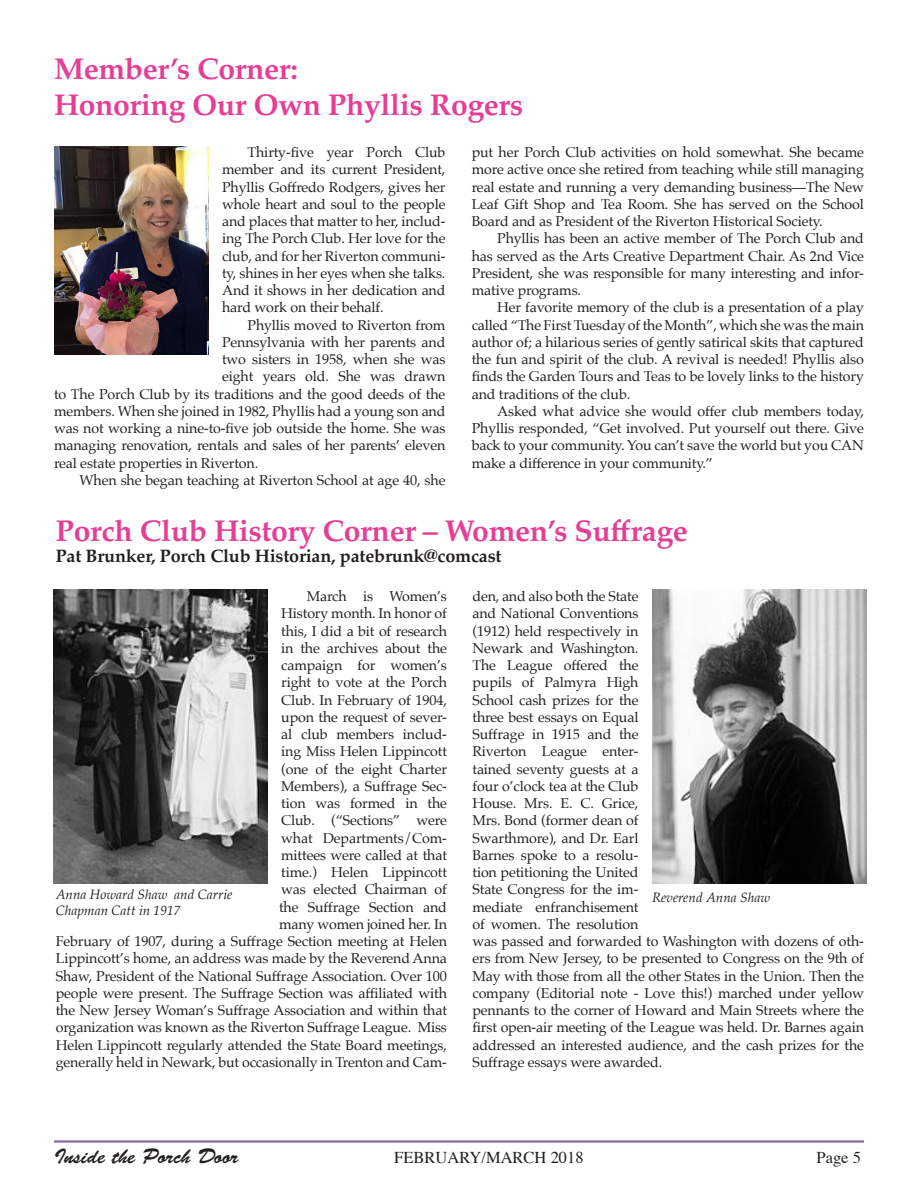
<style>
.page{position:relative;width:918px;height:1188px;background:#fff}
.page>*{position:absolute;margin:0;border:0;box-sizing:border-box;transform-origin:0 0}
.HEADLINE{font:700 30px/36px "Palatino";letter-spacing:-.01em;color:#e63e97}
.t1{font:21px "Brush Script Std";color:#231f20}
.CHAIR_NAME{font:700 18px "Palatino";letter-spacing:-.01em;color:#231f20}
.t2{font:16.5px "Times";color:#231f20}
.BODY_COPY{font:14.25px/17.2px "Palatino";letter-spacing:-.01em;color:#231f20;text-align:justify}
.t3{font:italic 13.5px "Palatino";color:#231f20}
</style>
<div class="page">
<hr style="left:54px;top:1140px;width:810px;height:3px;background:#866aa1">
<img style="left:54px;top:147px;width:155px;height:208px">
<img style="left:54px;top:589px;width:214px;height:294px">
<img style="left:652px;top:589px;width:214px;height:294px">
<p class="HEADLINE" style="left:54px;top:50px;width:471px">Member’s Corner:<br>Honoring Our Own Phyllis Rogers</p>
<p class="BODY_COPY" style="left:222px;top:143px;width:225px;text-indent:26px">Thirty-five year Porch Club member and its current President, Phyllis Goffredo Rodgers, gives her whole heart and soul to the people and places that matter to her, includ&shy;ing The Porch Club. Her love for the club, and for her Riverton communi&shy;ty, shines in her eyes when she talks.<br>And it shows in her dedication and hard work on their behalf.</p>
<p class="BODY_COPY" style="left:248px;top:316px;width:199px">Phyllis moved to Riverton from</p>
<p class="BODY_COPY" style="left:222px;top:333px;width:225px">Pennsylvania with her parents and</p>
<p class="BODY_COPY" style="left:222px;top:350px;width:225px">two sisters in 1958, when she was</p>
<p class="BODY_COPY" style="left:222px;top:368px;width:225px">eight years old. She was drawn</p>
<p class="BODY_COPY" style="left:54px;top:385px;width:393px">to The Porch Club by its traditions and the good deeds of the</p>
<p class="BODY_COPY" style="left:54px;top:402px;width:393px">members. When she joined in 1982, Phyllis had a young son and</p>
<p class="BODY_COPY" style="left:54px;top:419px;width:393px">was not working a nine-to-five job outside the home. She was</p>
<p class="BODY_COPY" style="left:54px;top:437px;width:393px">managing renovation, rentals and sales of her parents’ eleven</p>
<p class="BODY_COPY" style="left:54px;top:454px;width:206px">real estate properties in Riverton.</p>
<p class="BODY_COPY" style="left:80px;top:471px;width:368px">When she began teaching at Riverton School at age 40, she</p>
<p class="BODY_COPY" style="left:472px;top:143px;width:394px">put her Porch Club activities on hold somewhat. She became more active once she retired from teaching while still managing real estate and running a very demanding business—The New Leaf Gift Shop and Tea Room. She has served on the School Board and as President of the Riverton Historical Society.</p>
<p class="BODY_COPY" style="left:472px;top:230px;width:394px;text-indent:26px">Phyllis has been an active member of The Porch Club and has served as the Arts Creative Department Chair. As 2nd Vice President, she was responsible for many interesting and infor&shy;mative programs.</p>
<p class="BODY_COPY" style="left:472px;top:299px;width:394px;text-indent:26px">Her favorite memory of the club is a presentation of a play called “The First Tuesday of the Month”, which she was the main author of; a hilarious series of gently satirical skits that captured the fun and spirit of the club. A revival is needed! Phyllis also finds the Garden Tours and Teas to be lovely links to the history and traditions of the club.</p>
<p class="BODY_COPY" style="left:472px;top:402px;width:394px;text-indent:26px">Asked what advice she would offer club members today, Phyllis responded, “Get involved. Put yourself out there. Give back to your community. You can’t save the world but you CAN make a difference in your community.”</p>
<p class="HEADLINE" style="left:56px;top:512px;width:634px">Porch Club History Corner – Women’s Suffrage</p>
<p class="CHAIR_NAME" style="left:56px;top:541px;width:447px">Pat Brunker, Porch Club Historian, patebrunk@comcast</p>
<p class="BODY_COPY" style="left:56px;top:588px;width:393px;text-align:right">March is Women’s<br>History month. In honor of<br>this, I did a bit of research<br>in the archives about the<br>campaign for women’s<br>right to vote at the Porch<br>Club. In February of 1904,<br>upon the request of sever-<br>al club members includ-<br>ing Miss Helen Lippincott<br>(one of the eight Charter<br>Members), a Suffrage Sec-<br>tion was formed in the<br>Club. (“Sections” were<br>what Departments/Com-<br>mittees were called at that<br>time.) Helen Lippincott<br>was elected Chairman of<br>the Suffrage Section and<br>many women joined her. In<br>February of 1907, during a Suffrage Section meeting at Helen Lippincott’s home, an address was made by the Reverend Anna Shaw, President of the National Suffrage Association. Over 100 people were present. The Suffrage Section was affiliated with the New Jersey Woman’s Suffrage Association and within that organization was known as the Riverton Suffrage League. Miss Helen Lippincott regularly attended the State Board meetings, generally held in Newark, but occasionally in Trenton and Cam-</p>
<p class="BODY_COPY" style="left:472px;top:588px;width:393px;text-align:left">den, and also both the State<br>and National Conventions<br>(1912) held respectively in<br>Newark and Washington.<br>The League offered the<br>pupils of Palmyra High<br>School cash prizes for the<br>three best essays on Equal<br>Suffrage in 1915 and the<br>Riverton League enter-<br>tained seventy guests at a<br>four o’clock tea at the Club<br>House. Mrs. E. C. Grice,<br>Mrs. Bond (former dean of<br>Swarthmore), and Dr. Earl<br>Barnes spoke to a resolu-<br>tion petitioning the United<br>State Congress for the im-<br>mediate enfranchisement<br>of women. The resolution<br>was passed and forwarded to Washington with dozens of oth&shy;ers from New Jersey, to be presented to Congress on the 9th of May with those from all the other States in the Union. Then the company (Editorial note - Love this!) marched under yellow pennants to the corner of Howard and Main Streets where the first open-air meeting of the League was held. Dr. Barnes again addressed an interested audience, and the cash prizes for the Suffrage essays were awarded.</p>
<p class="t3" style="left:56px;top:883px;width:178px">Anna Howard Shaw and Carrie</p>
<p class="t3" style="left:652px;top:886px;width:120px">Reverend Anna Shaw</p>
<p class="t3" style="left:56px;top:899px;width:126px">Chapman Catt in 1917</p>
<h2 class="t1" style="left:54px;top:1145px;width:186px">Inside the Porch Door</h2>
<p class="t2" style="left:394px;top:1142px;width:191px">FEBRUARY/MARCH 2018</p>
<p class="t2" style="left:817px;top:1142px;width:46px">Page 5</p>
</div>
